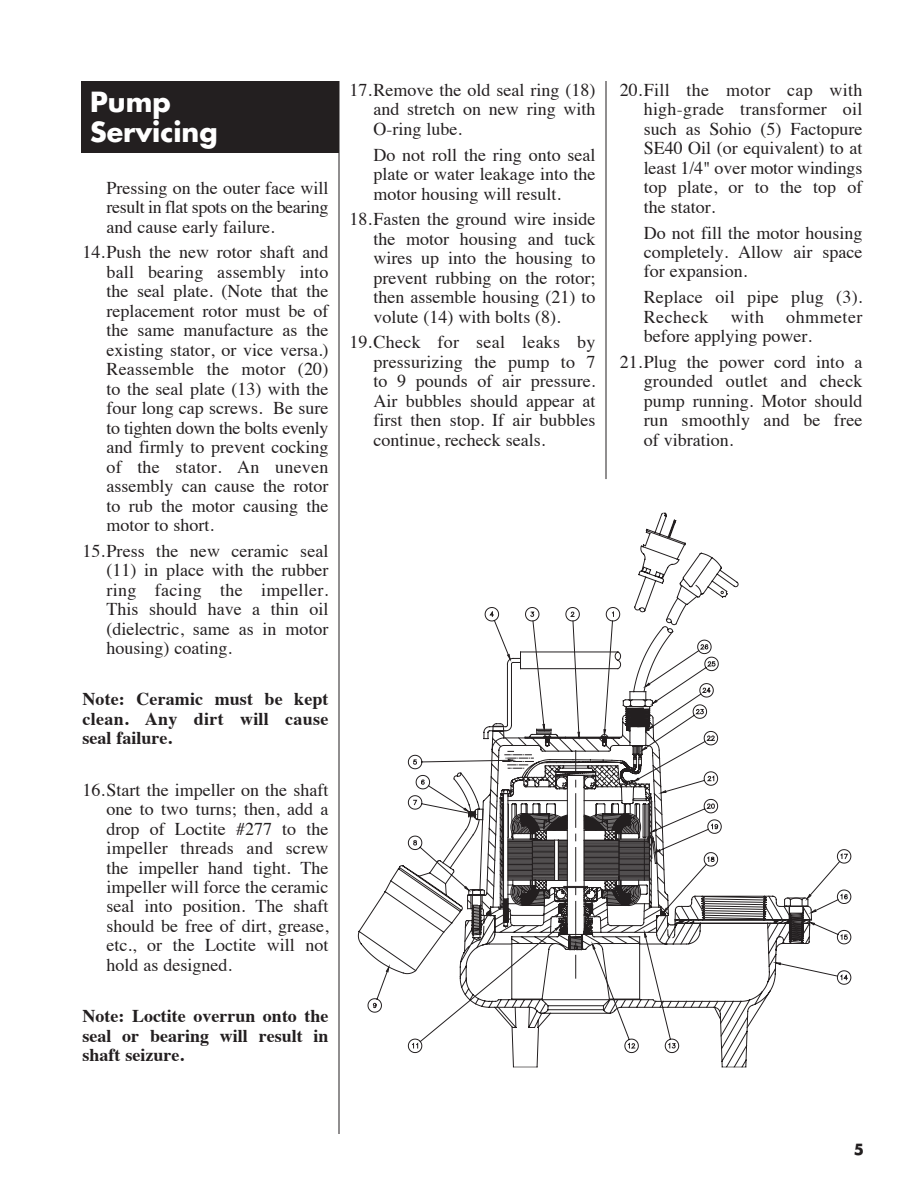
<style>
.page{position:relative;width:918px;height:1188px;background:#fff}
.page>*{position:absolute;margin:0;border:0;box-sizing:border-box;transform-origin:0 0}
.t1{font:700 27px/30px "Futura Std";color:#fff}
.t2{font:18px/19.5px "Times";color:#231f20;text-align:justify}
.t3{font:700 18px/19.5px "Times";color:#231f20;text-align:justify}
.t4{font:700 15px "Futura Std";color:#231f20}
</style>
<div class="page">
<hr style="left:339px;top:81px;width:1px;height:1053px;background:#231f20">
<hr style="left:606px;top:81px;width:1px;height:398px;background:#231f20">
<div style="left:81px;top:81px;width:258px;height:72px;background:#231f20"></div>
<svg style="left:484px;top:607px;width:137px;height:43px"></svg>
<svg style="left:358px;top:889px;width:70px;height:160px"></svg>
<svg style="left:428px;top:1014px;width:328px;height:53px"></svg>
<svg style="left:386px;top:650px;width:465px;height:364px"></svg>
<svg style="left:634px;top:513px;width:217px;height:229px"></svg>
<h1 class="t1" style="left:90px;top:87px;width:129px">Pump<br>Servicing</h1>
<p class="t2" style="left:106px;top:177px;width:224px">Pressing on the outer face will result in flat spots on the bearing and cause early failure.</p>
<p class="t2" style="left:106px;top:241px;width:224px;text-indent:-24px">14.Push the new rotor shaft and ball bearing assembly into the seal plate. (Note that the replacement rotor must be of the same manufacture as the existing stator, or vice versa.)<br>Reassemble the motor (20) to the seal plate (13) with the four long cap screws. Be sure to tighten down the bolts evenly and firmly to prevent cocking of the stator. An uneven assembly can cause the rotor to rub the motor causing the motor to short.</p>
<p class="t2" style="left:106px;top:540px;width:224px;text-indent:-24px">15.Press the new ceramic seal (11) in place with the rubber ring facing the impeller.<br>This should have a thin oil (dielectric, same as in motor housing) coating.</p>
<p class="t3" style="left:82px;top:688px;width:248px">Note: Ceramic must be kept clean. Any dirt will cause seal failure.</p>
<p class="t2" style="left:106px;top:778px;width:224px;text-indent:-24px">16.Start the impeller on the shaft one to two turns; then, add a drop of Loctite #277 to the impeller threads and screw the impeller hand tight. The impeller will force the ceramic seal into position. The shaft should be free of dirt, grease, etc., or the Loctite will not hold as designed.</p>
<p class="t3" style="left:82px;top:1004px;width:248px">Note: Loctite overrun onto the seal or bearing will result in shaft seizure.</p>
<p class="t2" style="left:373px;top:79px;width:224px;text-indent:-24px">17.Remove the old seal ring (18) and stretch on new ring with O-ring lube.</p>
<p class="t2" style="left:373px;top:143px;width:224px">Do not roll the ring onto seal plate or water leakage into the motor housing will result.</p>
<p class="t2" style="left:373px;top:208px;width:224px;text-indent:-24px">18.Fasten the ground wire inside the motor housing and tuck wires up into the housing to prevent rubbing on the rotor; then assemble housing (21) to volute (14) with bolts (8).</p>
<p class="t2" style="left:373px;top:331px;width:224px;text-indent:-24px">19.Check for seal leaks by pressurizing the pump to 7 to 9 pounds of air pressure.<br>Air bubbles should appear at first then stop. If air bubbles continue, recheck seals.</p>
<p class="t2" style="left:644px;top:79px;width:220px;text-indent:-24px">20.Fill the motor cap with high-grade transformer oil such as Sohio (5) Factopure SE40 Oil (or equivalent) to at least 1/4" over motor windings top plate, or to the top of the stator.</p>
<p class="t2" style="left:644px;top:221px;width:220px">Do not fill the motor housing completely. Allow air space for expansion.</p>
<p class="t2" style="left:644px;top:286px;width:220px">Replace oil pipe plug (3).<br>Recheck with ohmmeter before applying power.</p>
<p class="t2" style="left:644px;top:350px;width:220px;text-indent:-24px">21.Plug the power cord into a grounded outlet and check pump running. Motor should run smoothly and be free of vibration.</p>
<p class="t4" style="left:854px;top:1140px;width:12px">5</p>
</div>
